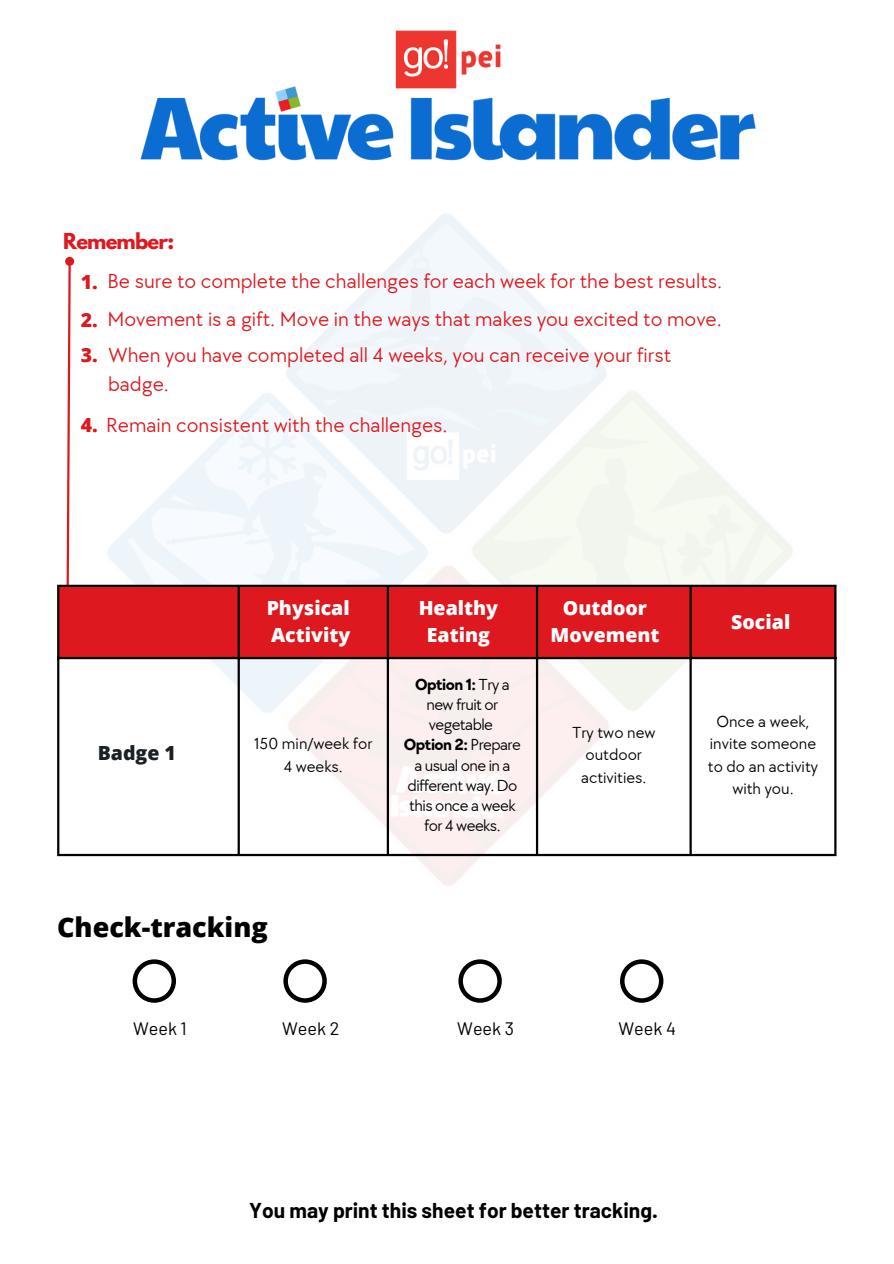
<style>
.page{position:relative;width:894px;height:1264px;background:#fff}
.page>*{position:absolute;margin:0;border:0;box-sizing:border-box;transform-origin:0 0}
.t1{font:800 27px "Open Sans";color:#000}
.t2{font:21px/29.2px "TT Chocolates";color:#dd191f}
.t3{font:700 21px "Barlow";color:#000}
.t4{font:800 19.5px "Open Sans";color:#fff}
.t5{font:700 19.5px "League Spartan";letter-spacing:-.04em;color:#dd191f}
.t6{font:800 19.5px "Open Sans";color:#1b2024}
.t7{font:800 19.5px "Open Sans";color:#dd191f}
.t8{font:18px "Barlow";color:#000}
.t9{font:16.5px/20.2px "TT Chocolates";letter-spacing:-.035em;color:#000;text-align:center}
.t10{font:16.5px/22.5px "TT Chocolates";color:#000;text-align:center}
.s1{font-family:"Open Sans";font-weight:800;font-size:19.5px}
.s2{font-weight:700}
</style>
<div class="page">
<img style="left:140px;top:30px;width:616px;height:131px">
<img style="left:81px;top:213px;width:745px;height:673px">
<svg style="left:66px;top:266px;width:5px;height:318px"></svg>
<div style="left:66px;top:258px;width:7px;height:7px;background:#dd191f;border-radius:50%"></div>
<div style="left:65px;top:257px;width:9px;height:9px;border:2px solid #dd191f;border-radius:50%"></div>
<div style="left:59px;top:587px;width:775px;height:70px;background:#dd191f"></div>
<hr style="left:57px;top:587px;width:2px;height:266px;background:#000">
<hr style="left:237px;top:587px;width:3px;height:266px;background:#000">
<hr style="left:386px;top:587px;width:3px;height:266px;background:#000">
<hr style="left:535px;top:587px;width:3px;height:266px;background:#000">
<hr style="left:689px;top:587px;width:2px;height:266px;background:#000">
<hr style="left:834px;top:587px;width:2px;height:266px;background:#000">
<hr style="left:57px;top:584px;width:779px;height:3px;background:#000">
<hr style="left:57px;top:657px;width:779px;height:2px;background:#000">
<hr style="left:57px;top:853px;width:779px;height:3px;background:#000">
<svg style="left:132px;top:959px;width:44px;height:43px"></svg>
<svg style="left:283px;top:959px;width:44px;height:43px"></svg>
<svg style="left:458px;top:959px;width:43px;height:43px"></svg>
<svg style="left:620px;top:959px;width:43px;height:43px"></svg>
<p class="t5" style="left:63px;top:232px;width:112px">Remember:</p>
<p class="t7" style="left:81px;top:268px;width:19px">1.</p>
<p class="t2" style="left:107px;top:267px;width:616px">Be sure to complete the challenges for each week for the best results.</p>
<p class="t7" style="left:81px;top:306px;width:19px">2.</p>
<p class="t2" style="left:107px;top:305px;width:615px">Movement is a gift. Move in the ways that makes you excited to move.</p>
<p class="t2" style="left:108px;top:341px;width:564px">When you have completed all 4 weeks, you can receive your first badge.</p>
<p class="t7" style="left:81px;top:341px;width:19px">3.</p>
<p class="t2" style="left:81px;top:411px;width:368px"><span class="s1">4.</span> Remain consistent with the challenges.</p>
<p class="t6" style="left:98px;top:738px;width:80px">Badge 1</p>
<p class="t4" style="left:266px;top:594px;width:84px">Physical</p>
<p class="t4" style="left:271px;top:621px;width:81px">Activity</p>
<p class="t10" style="left:254px;top:733px;width:120px">150 min/week for<br>4 weeks.</p>
<p class="t4" style="left:418px;top:594px;width:81px">Healthy</p>
<p class="t4" style="left:427px;top:621px;width:65px">Eating</p>
<p class="t9" style="left:415px;top:674px;width:96px"><span class="s2">Option 1:</span> Try a new fruit or vegetable</p>
<p class="t9" style="left:404px;top:735px;width:118px"><span class="s2">Option 2:</span> Prepare a usual one in a different way. Do this once a week for 4 weeks.</p>
<p class="t4" style="left:563px;top:594px;width:86px">Outdoor</p>
<p class="t4" style="left:550px;top:621px;width:110px">Movement</p>
<p class="t4" style="left:731px;top:608px;width:60px">Social</p>
<p class="t10" style="left:572px;top:721px;width:85px">Try two new outdoor activities.</p>
<p class="t10" style="left:707px;top:710px;width:112px">Once a week, invite someone to do an activity with you.</p>
<p class="t1" style="left:57px;top:908px;width:212px">Check-tracking</p>
<p class="t8" style="left:133px;top:1016px;width:55px">Week 1</p>
<p class="t8" style="left:282px;top:1016px;width:59px">Week 2</p>
<p class="t8" style="left:457px;top:1016px;width:58px">Week 3</p>
<p class="t8" style="left:618px;top:1016px;width:59px">Week 4</p>
<p class="t3" style="left:249px;top:1196px;width:410px">You may print this sheet for better tracking.</p>
</div>
